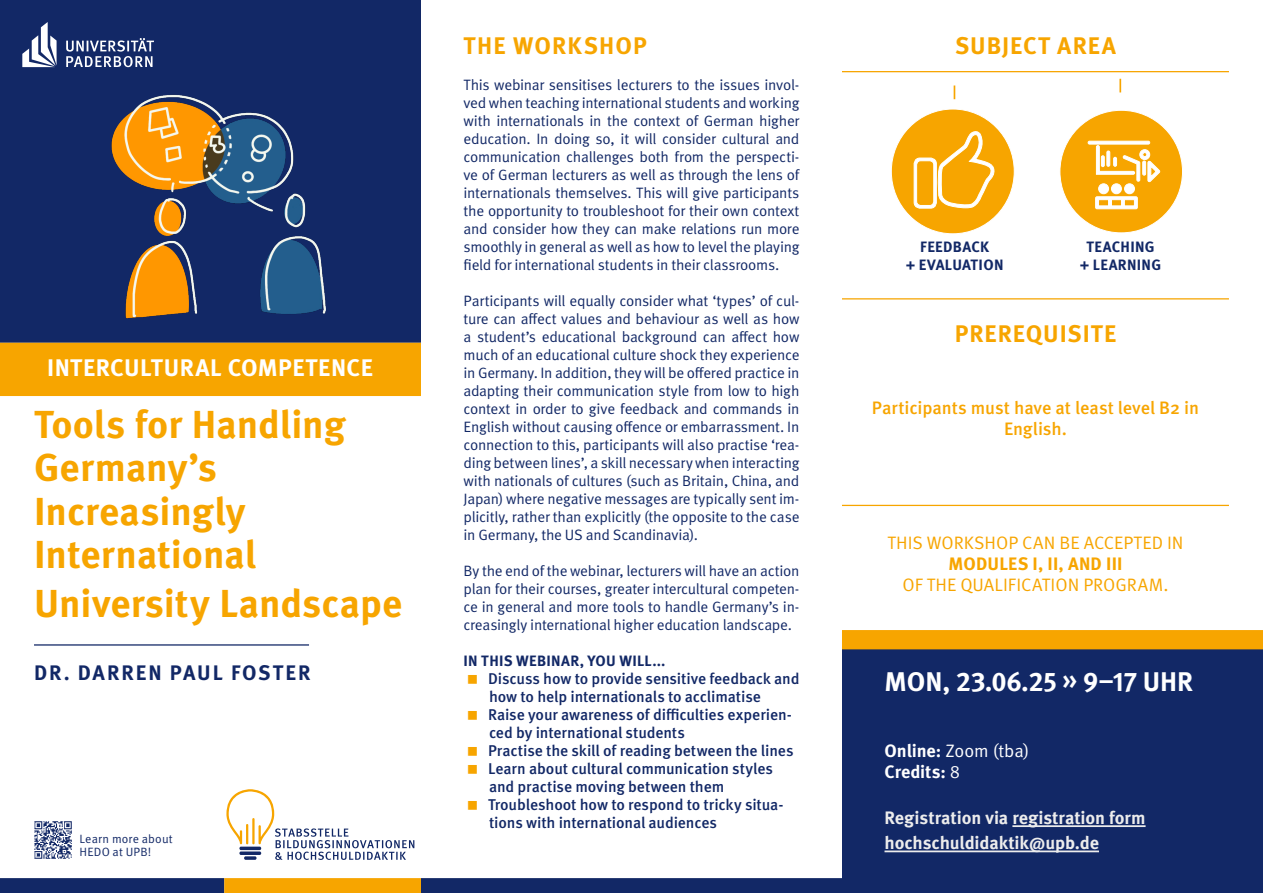
<style>
.page{position:relative;width:1263px;height:893px;background:#fff}
.page>*{position:absolute;margin:0;border:0;box-sizing:border-box;transform-origin:0 0}
.t1{font:700 39px/43.5px "Meta OT";color:#f7a500}
.t2{font:700 27px "Meta OT";letter-spacing:-.01em;color:#fff}
.t3{font:700 24px "Meta OT";letter-spacing:.04em;color:#f7a500}
.t4{font:700 24px "Meta OT";letter-spacing:.02em;color:#fff}
.t5{font:700 21px "Meta OT";letter-spacing:.09em;color:#122866}
.t6{font:700 18px/25.2px "Meta OT";letter-spacing:-.005em;color:#ececec}
.t7{font:18px "Meta OT";color:#f7a500}
.t8{font:500 18px/21px "Meta OT";letter-spacing:-.005em;color:#f7a500;text-align:center}
.t9{font:700 18px/21px "Meta OT";letter-spacing:-.005em;color:#fff}
.t10{font:700 18px "Meta OT";letter-spacing:.01em;color:#f7a500}
.t11{font:500 15.6px/18px "Meta OT";letter-spacing:-.01em;color:#122866}
.t12{font:15px/18px "Meta OT";letter-spacing:-.02em;color:#122866;text-align:justify}
.t13{font:700 15px/18px "Meta OT";letter-spacing:.02em;color:#122866;text-align:center}
.t14{font:12px/13.5px "Meta OT";letter-spacing:.015em;color:#122866}
.s1{font-weight:400}
</style>
<div class="page">
<div style="left:0;top:0;width:421px;height:343px;background:#122866"></div>
<img style="left:55px;top:68px;width:317px;height:260px">
<div style="left:0;top:343px;width:421px;height:53px;background:#f7a500"></div>
<hr style="left:34px;top:644px;width:275px;height:2px;background:#122866">
<svg style="left:0;top:878px;width:842px;height:15px"></svg>
<svg style="left:22px;top:22px;width:132px;height:45px"></svg>
<img style="left:34px;top:821px;width:38px;height:38px">
<svg style="left:226px;top:789px;width:188px;height:71px"></svg>
<hr style="left:842px;top:71px;width:387px;height:1px;background:#f7a500">
<div style="left:842px;top:649px;width:421px;height:244px;background:#122866"></div>
<hr style="left:1012px;top:825px;width:133px;height:2px;background:#ececec">
<hr style="left:884px;top:850px;width:215px;height:2px;background:#ececec">
<div style="left:842px;top:630px;width:421px;height:19px;background:#f7a500"></div>
<hr style="left:842px;top:298px;width:387px;height:1px;background:#f7a500">
<hr style="left:842px;top:505px;width:387px;height:1px;background:#f7a500">
<svg style="left:954px;top:85px;width:1px;height:14px"></svg>
<svg style="left:891px;top:109px;width:124px;height:125px"></svg>
<svg style="left:1119px;top:79px;width:2px;height:13px"></svg>
<svg style="left:1060px;top:110px;width:123px;height:123px"></svg>
<h3 class="t4" style="left:47px;top:352px;width:327px">INTERCULTURAL COMPETENCE</h3>
<h1 class="t1" style="left:34px;top:403px;width:313px">Tools for Handling<br>Germany’s<br>Increasingly<br>International</h1>
<h1 class="t1" style="left:34px;top:582px;width:370px">University Landscape</h1>
<h3 class="t5" style="left:34px;top:659px;width:278px">DR. DARREN PAUL FOSTER</h3>
<p class="t14" style="left:80px;top:832px;width:95px">Learn more about<br>HEDO at UPB!</p>
<h3 class="t3" style="left:464px;top:30px;width:185px">THE WORKSHOP</h3>
<p class="t12" style="left:463px;top:76px;width:337px">This webinar sensitises lecturers to the issues invol&shy;ved when teaching international students and working with internationals in the context of German higher education. In doing so, it will consider cultural and communication challenges both from the perspecti&shy;ve of German lecturers as well as through the lens of internationals themselves. This will give participants the opportunity to troubleshoot for their own context and consider how they can make relations run more smoothly in general as well as how to level the playing field for international students in their classrooms.</p>
<p class="t12" style="left:463px;top:292px;width:337px">Participants will equally consider what ‘types’ of cul&shy;ture can affect values and behaviour as well as how a student’s educational background can affect how much of an educational culture shock they experience in Germany. In addition, they will be offered practice in adapting their communication style from low to high context in order to give feedback and commands in English without causing offence or embarrassment. In connection to this, participants will also practise ‘rea&shy;ding between lines’, a skill necessary when interacting with nationals of cultures (such as Britain, China, and Japan) where negative messages are typically sent im&shy;plicitly, rather than explicitly (the opposite to the case in Germany, the US and Scandinavia).</p>
<p class="t12" style="left:463px;top:562px;width:337px">By the end of the webinar, lecturers will have an action plan for their courses, greater intercultural competen&shy;ce in general and more tools to handle Germany’s in&shy;creasingly international higher education landscape.</p>
<p class="t13" style="left:464px;top:652px;width:203px">IN THIS WEBINAR, YOU WILL...</p>
<p class="t11" style="left:488px;top:670px;width:313px">Discuss how to provide sensitive feedback and how to help internationals to acclimatise Raise your awareness of difficulties experien&shy;ced by international students<br>Practise the skill of reading between the lines Learn about cultural communication styles and practise moving between them Troubleshoot how to respond to tricky situa&shy;tions with international audiences</p>
<h3 class="t3" style="left:955px;top:30px;width:162px">SUBJECT AREA</h3>
<p class="t13" style="left:906px;top:238px;width:99px">FEEDBACK<br>+ EVALUATION</p>
<p class="t13" style="left:1080px;top:238px;width:83px">TEACHING + LEARNING</p>
<h3 class="t3" style="left:955px;top:318px;width:163px">PREREQUISITE</h3>
<p class="t8" style="left:872px;top:397px;width:329px">Participants must have at least level B2 in<br>English.</p>
<p class="t7" style="left:887px;top:531px;width:298px">THIS WORKSHOP CAN BE ACCEPTED IN</p>
<p class="t10" style="left:948px;top:552px;width:176px">MODULES I, II, AND III</p>
<p class="t7" style="left:902px;top:573px;width:267px">OF THE QUALIFICATION PROGRAM.</p>
<h2 class="t2" style="left:885px;top:665px;width:310px">MON, 23.06.25 » 9–17 UHR</h2>
<p class="t9" style="left:884px;top:740px;width:146px">Online: <span class="s1">Zoom (tba)<br></span>Credits: <span class="s1">8</span></p>
<p class="t6" style="left:884px;top:805px;width:263px">Registration via registration form hochschuldidaktik@upb.de</p>
</div>
